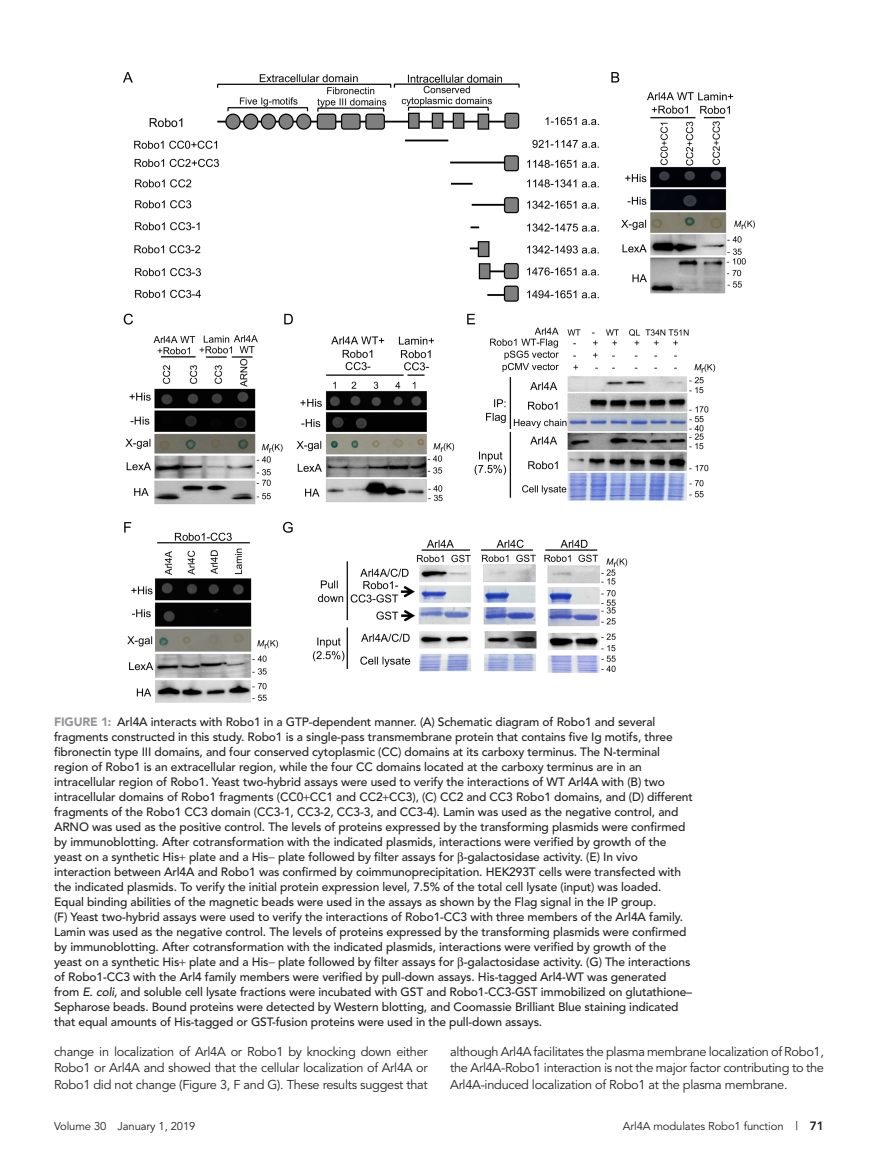
<style>
.page{position:relative;width:878px;height:1175px;background:#fff}
.page>*{position:absolute;margin:0;border:0;box-sizing:border-box;transform-origin:0 0}
.ParaFL{font:12.75px/16.5px "Avenir";letter-spacing:-.025em;color:#231f20;text-align:justify}
.FigCaption_35_5p{font:500 12px/15px "Avenir";letter-spacing:-.01em;color:#231f20}
.ParaFL-2{font:11.25px "Avenir";letter-spacing:-.01em;color:#231f20}
.s1{font-weight:900;color:#939598}
.s2{font-style:italic}
.s3{font-size:12px}
.s4{font-weight:800;font-size:12px}
</style>
<div class="page">
<img style="left:124px;top:72px;width:630px;height:630px">
<p class="FigCaption_35_5p" style="left:54px;top:715px;width:640px"><span class="s1">FIGURE 1:</span> Arl4A interacts with Robo1 in a GTP-dependent manner. (A) Schematic diagram of Robo1 and several fragments constructed in this study. Robo1 is a single-pass transmembrane protein that contains five Ig motifs, three fibronectin type III domains, and four conserved cytoplasmic (CC) domains at its carboxy terminus. The N-terminal region of Robo1 is an extracellular region, while the four CC domains located at the carboxy terminus are in an intracellular region of Robo1. Yeast two-hybrid assays were used to verify the interactions of WT Arl4A with (B) two intracellular domains of Robo1 fragments (CC0 CC1 and CC2 CC3), (C) CC2 and CC3 Robo1 domains, and (D) different fragments of the Robo1 CC3 domain (CC3-1, CC3-2, CC3-3, and CC3-4). Lamin was used as the negative control, and ARNO was used as the positive control. The levels of proteins expressed by the transforming plasmids were confirmed by immunoblotting. After cotransformation with the indicated plasmids, interactions were verified by growth of the yeast on a synthetic His plate and a His− plate followed by filter assays for -galactosidase activity. (E) In vivo interaction between Arl4A and Robo1 was confirmed by coimmunoprecipitation. HEK293T cells were transfected with the indicated plasmids. To verify the initial protein expression level, 7.5% of the total cell lysate (input) was loaded.<br>Equal binding abilities of the magnetic beads were used in the assays as shown by the Flag signal in the IP group.<br>(F) Yeast two-hybrid assays were used to verify the interactions of Robo1-CC3 with three members of the Arl4A family.<br>Lamin was used as the negative control. The levels of proteins expressed by the transforming plasmids were confirmed by immunoblotting. After cotransformation with the indicated plasmids, interactions were verified by growth of the yeast on a synthetic His plate and a His− plate followed by filter assays for -galactosidase activity. (G) The interactions of Robo1-CC3 with the Arl4 family members were verified by pull-down assays. His-tagged Arl4-WT was generated from <span class="s2">E. coli</span>, and soluble cell lysate fractions were incubated with GST and Robo1-CC3-GST immobilized on glutathione– Sepharose beads. Bound proteins were detected by Western blotting, and Coomassie Brilliant Blue staining indicated that equal amounts of His-tagged or GST-fusion proteins were used in the pull-down assays.</p>
<p class="ParaFL" style="left:54px;top:1043px;width:375px">change in localization of Arl4A or Robo1 by knocking down either Robo1 or Arl4A and showed that the cellular localization of Arl4A or Robo1 did not change (Figure 3, F and G). These results suggest that</p>
<p class="ParaFL" style="left:450px;top:1043px;width:375px">although Arl4A facilitates the plasma membrane localization of Robo1, the Arl4A-Robo1 interaction is not the major factor contributing to the Arl4A-induced localization of Robo1 at the plasma membrane.</p>
<p class="ParaFL-2" style="left:54px;top:1119px;width:143px">Volume 30 January 1, 2019</p>
<p class="ParaFL-2" style="left:623px;top:1119px;width:202px">Arl4A modulates Robo1 function <span class="s3">|</span> <span class="s4">71</span></p>
</div>
